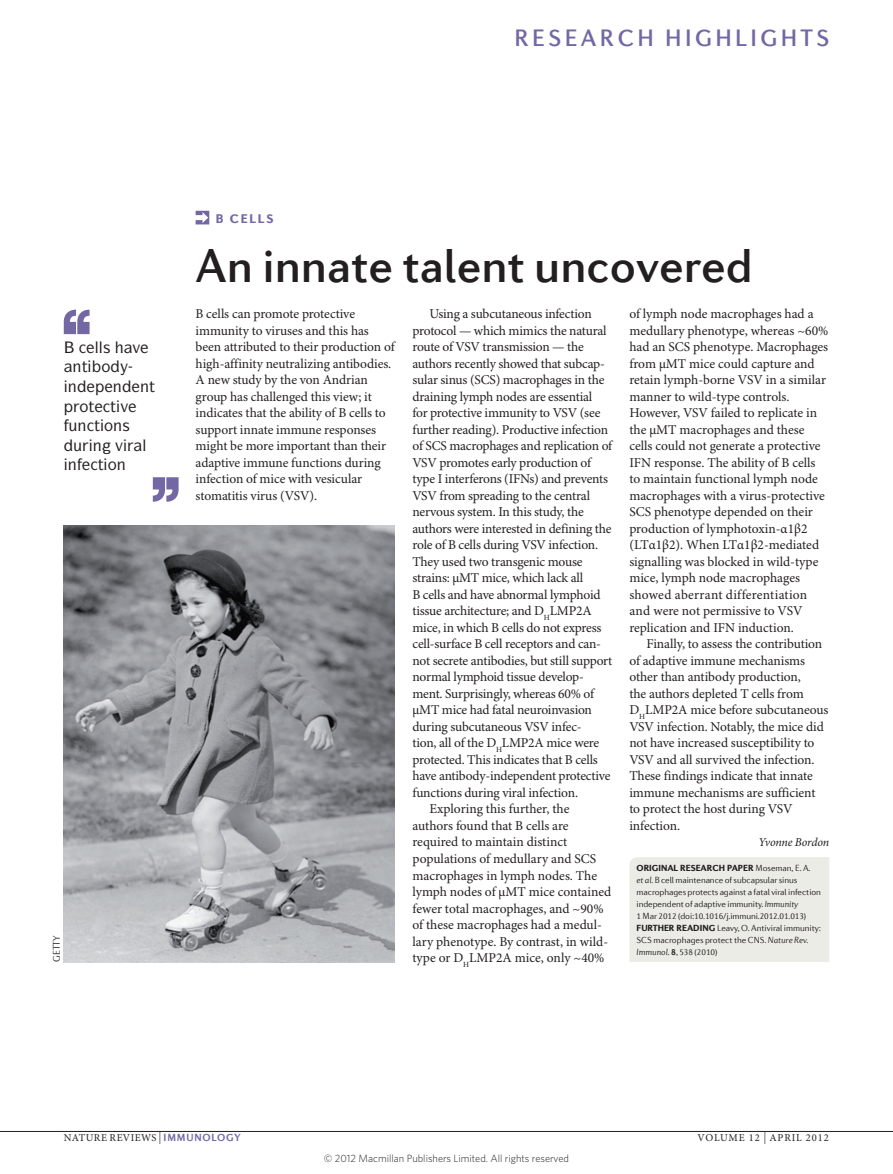
<style>
.page{position:relative;width:893px;height:1174px;background:#fff}
.page>*{position:absolute;margin:0;border:0;box-sizing:border-box;transform-origin:0 0}
.title-large{font:500 48px "Diverda Sans Com";color:#231f20}
.sectionheader{font:500 24px "Diverda Sans Com";letter-spacing:.14em;color:#7367a4}
.pulloutquote{font:500 15.75px "ITC Symbol Std";color:#231f20}
.bodyindent{font:13.5px/16.5px "Minion Pro";letter-spacing:-.01em;color:#231f20}
.ministrap{font:900 12.75px "Diverda Sans Com";letter-spacing:.14em;color:#7367a4}
.author{font:italic 12px "Minion Pro";letter-spacing:-.015em;color:#231f20}
.t1{font:300 10.5px "Whitney";color:#231f20}
.t2{font:10.5px "Minion Pro";letter-spacing:.04em;color:#231f20}
.t3{font:10.5px "Minion Pro";letter-spacing:.085em;color:#231f20}
.creditstyle{font:300 9.75px "Diverda Sans Com";letter-spacing:-.005em;color:#231f20}
.t4{font:300 9px/12px "Diverda Sans Com";letter-spacing:-.01em;color:#231f20}
.s1{font-weight:900}
.s2{font-family:"Diverda Sans Com Light Italic 2";font-weight:400}
.s3{font-style:italic}
.s4{font-family:"Diverda Sans Com Light 2";font-weight:400}
.s5{font-weight:700}
.s6{font-size:12px}
.s7{font-family:"Diverda Sans Com";font-weight:700;color:#7367a4}
</style>
<div class="page">
<hr style="left:0;top:1131px;width:893px;height:1px;background:#231f20">
<div style="left:629px;top:857px;width:200px;height:104px;background:#ecece7"></div>
<svg style="left:196px;top:211px;width:13px;height:13px"></svg>
<img style="left:64px;top:525px;width:331px;height:437px">
<svg style="left:153px;top:477px;width:26px;height:25px"></svg>
<svg style="left:64px;top:310px;width:26px;height:24px"></svg>
<p class="sectionheader" style="left:514px;top:24px;width:316px">RESEARCH HIGHLIGHTS</p>
<p class="pulloutquote" style="left:95px;top:337px;width:17px">●●▲</p>
<p class="pulloutquote" style="left:73px;top:357px;width:39px">■▼ □</p>
<p class="pulloutquote" style="left:68px;top:376px;width:89px">■ ■■▼</p>
<p class="pulloutquote" style="left:79px;top:396px;width:50px">□▼ ▼❖</p>
<p class="pulloutquote" style="left:69px;top:415px;width:63px">◆■ ▼ □■▲</p>
<p class="pulloutquote" style="left:73px;top:435px;width:75px">◆■ ❖ ●</p>
<p class="pulloutquote" style="left:68px;top:454px;width:59px">■ ▼□■</p>
<p class="creditstyle" style="left:51px;top:962px;width:28px;rotate:-90deg">GETTY</p>
<p class="ministrap" style="left:216px;top:211px;width:59px">B CELLS</p>
<p class="title-large" style="left:196px;top:238px;width:559px">An innate talent uncovered</p>
<p class="bodyindent" style="left:196px;top:306px;width:201px">B cells can promote protective immunity to viruses and this has been attributed to their production of high-affinity neutralizing antibodies.<br>A new study by the von Andrian group has challenged this view; it indicates that the ability of B cells to support innate immune responses might be more important than their adaptive immune functions during infection of mice with vesicular stomatitis virus (VSV).</p>
<p class="bodyindent" style="left:412px;top:306px;width:201px;text-indent:17px">Using a subcutaneous infection protocol — which mimics the natural route of VSV transmission — the authors recently showed that subcap&shy;sular sinus (SCS) macrophages in the draining lymph nodes are essential<br>for protective immunity to VSV (see further reading). Productive infection of SCS macrophages and replication of VSV promotes early production of type I interferons (IFNs) and prevents VSV from spreading to the central nervous system. In this study, the authors were interested in defining the role of B cells during VSV infection.<br>They used two transgenic mouse strains: μMT mice, which lack all<br>B cells and have abnormal lymphoid tissue architecture; and D<sub>H</sub>LMP2A mice, in which B cells do not express cell-surface B cell receptors and can&shy;not secrete antibodies, but still support normal lymphoid tissue develop&shy;ment. Surprisingly, whereas 60% of μMT mice had fatal neuroinvasion during subcutaneous VSV infec-<br>tion, all of the D<sub>H</sub>LMP2A mice were protected. This indicates that B cells have antibody-independent protective functions during viral infection.</p>
<p class="bodyindent" style="left:412px;top:801px;width:200px;text-indent:17px">Exploring this further, the authors found that B cells are required to maintain distinct populations of medullary and SCS macrophages in lymph nodes. The lymph nodes of μMT mice contained fewer total macrophages, and ~90% of these macrophages had a medul&shy;lary phenotype. By contrast, in wild&shy;type or D<sub>H</sub>LMP2A mice, only ~40%</p>
<p class="bodyindent" style="left:629px;top:306px;width:201px">of lymph node macrophages had a medullary phenotype, whereas ~60% had an SCS phenotype. Macrophages from μMT mice could capture and retain lymph-borne VSV in a similar manner to wild-type controls.<br>However, VSV failed to replicate in the μMT macrophages and these cells could not generate a protective IFN response. The ability of B cells to maintain functional lymph node macrophages with a virus-protective SCS phenotype depended on their production of lymphotoxin‑α1β2 (LTα1β2). When LTα1β2‑mediated signalling was blocked in wild-type mice, lymph node macrophages showed aberrant differentiation and were not permissive to VSV replication and IFN induction.</p>
<p class="bodyindent" style="left:629px;top:636px;width:201px;text-indent:17px">Finally, to assess the contribution of adaptive immune mechanisms other than antibody production,<br>the authors depleted T cells from<br>D<sub>H</sub>LMP2A mice before subcutaneous<br>VSV infection. Notably, the mice did not have increased susceptibility to<br>VSV and all survived the infection.<br>These findings indicate that innate immune mechanisms are sufficient to protect the host during VSV infection.</p>
<p class="author" style="left:759px;top:835px;width:72px">Yvonne Bordon</p>
<p class="t4" style="left:637px;top:861px;width:186px"><span class="s1">ORIGINAL RESEARCH PAPER</span> Moseman, E. A.<br><span class="s2">et al.</span> B cell maintenance of subcapsular sinus macrophages protects against a fatal viral infection independent of adaptive immunity. <span class="s3">Immunity<br></span><span class="s4">1 Mar 2012 (doi:10.1016/j.immuni.2012.01.013)<br></span><span class="s1">FURTHER READING</span> <span class="s4">Leavy, O. Antiviral immunity:<br></span>SCS macrophages protect the CNS. <span class="s2">Nature Rev.<br>Immunol.</span> <span class="s5">8</span><span class="s4">, 538 (2010)</span></p>
<p class="t2" style="left:64px;top:1131px;width:179px">NATURE REVIEWS <span class="s6">|</span> <span class="s7">IMMUNOLOGY</span></p>
<p class="t3" style="left:697px;top:1131px;width:133px">VOLUME 12 <span class="s6">|</span> APRIL 2012</p>
<p class="t1" style="left:324px;top:1151px;width:247px">© 2012 Macmillan Publishers Limited. All rights reserved</p>
</div>
